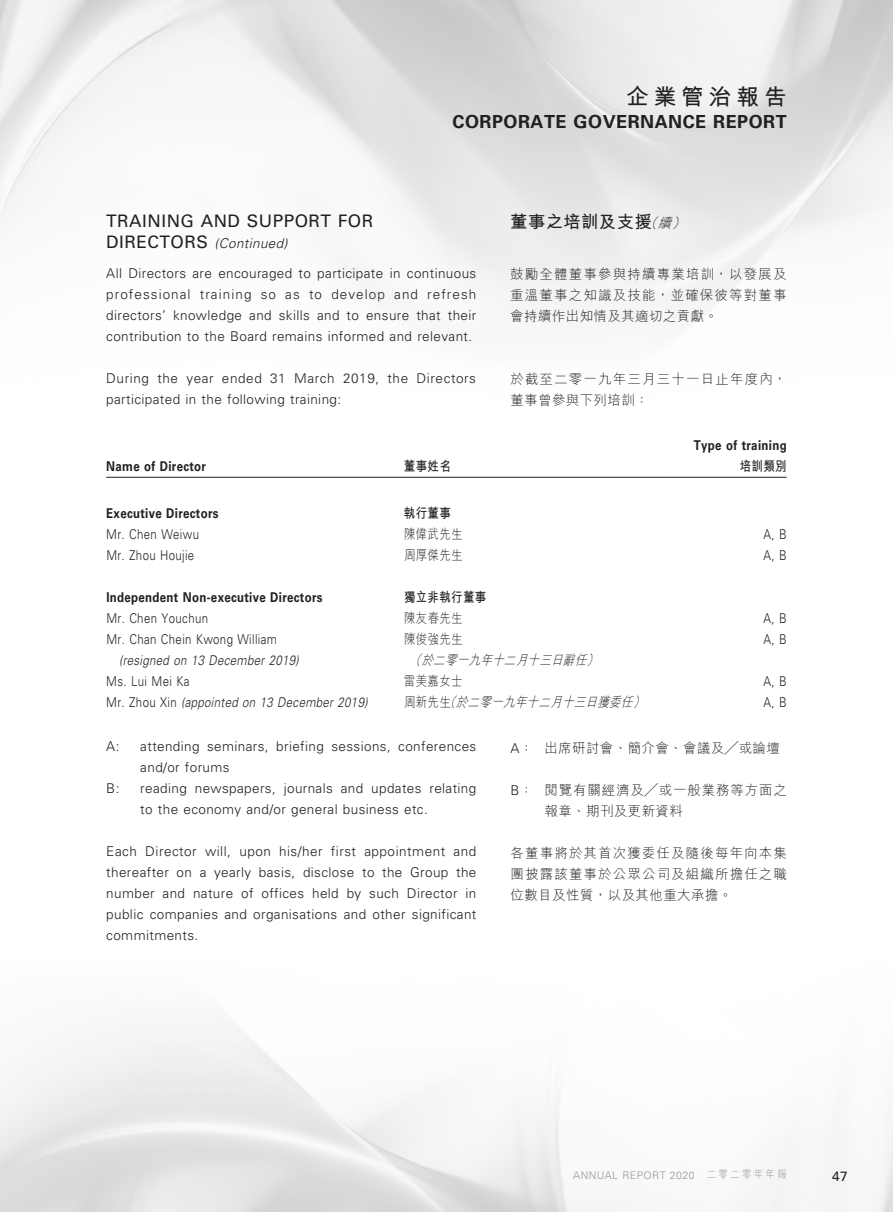
<style>
.page{position:relative;width:893px;height:1212px;background:#fff}
.page>*{position:absolute;margin:0;border:0;box-sizing:border-box;transform-origin:0 0}
.t1{font:700 22.5px "M Hei HK";letter-spacing:.23em;color:#231f20}
.t2{font:700 18px "Univers";letter-spacing:.03em;color:#231f20}
.t3{font:17.25px "Univers";color:#231f20}
.t4{font:700 17.25px "M Hei HK";letter-spacing:.03em;color:#231f20}
.t5{font:300 13.5px/21px "Univers";letter-spacing:.03em;color:#231f20}
.t6{font:300 13.5px/21px "M Hei HK";letter-spacing:.06em;color:#231f20;text-align:justify}
.t7{font:300 13.5px "Univers";letter-spacing:.03em;color:#231f20;scale:.85 1}
.t8{font:700 13.5px "Univers";letter-spacing:.03em;color:#231f20;scale:.85 1}
.t9{font:italic 300 13.5px "Univers";letter-spacing:.03em;color:#231f20;scale:.85 1}
.t10{font:italic 300 13.5px "M Hei HK";color:#231f20;scale:.85 1}
.t11{font:300 13.5px/21px "M Hei HK";letter-spacing:.085em;color:#231f20}
.t12{font:300 13.5px "M Hei HK";letter-spacing:.06em;color:#231f20;scale:.85 1}
.t13{font:300 13.5px "M Hei HK";letter-spacing:.03em;color:#231f20}
.t14{font:700 13.5px "M Hei HK";letter-spacing:.03em;color:#231f20;scale:.85 1}
.t15{font:italic 300 13.5px "Univers";letter-spacing:.03em;color:#231f20}
.t16{font:13.5px "Univers";color:#231f20}
.t17{font:300 10.5px "Univers";letter-spacing:.04em;color:#939598}
.s1{font-weight:300;font-style:italic;font-size:13.5px}
.s2{font-style:normal}
.s3{font-family:"Univers"}
.s4{font-family:"M Hei HK"}
</style>
<div class="page">
<hr style="left:106px;top:477px;width:298px;height:1px;background:#231f20">
<hr style="left:404px;top:477px;width:268px;height:1px;background:#231f20">
<hr style="left:672px;top:477px;width:115px;height:1px;background:#231f20">
<h1 class="t1" style="left:626px;top:81px;width:162px">企業管治報告</h1>
<h2 class="t2" style="left:453px;top:111px;width:336px">Corporate Governance Report</h2>
<p class="t3" style="left:106px;top:211px;width:23px">TRAINING</p>
<p class="t3" style="left:201px;top:211px;width:14px">AND</p>
<p class="t3" style="left:247px;top:211px;width:25px">SUPPORT</p>
<p class="t3" style="left:338px;top:211px;width:12px">FOR</p>
<p class="t3" style="left:106px;top:232px;width:25px">DIRECTORS</p>
<p class="t15" style="left:215px;top:236px;width:74px">(Continued)</p>
<p class="t5" style="left:106px;top:263px;width:372px;text-align:justify">All Directors are encouraged to participate in continuous professional training so as to develop and refresh directors’ knowledge and skills and to ensure that their contribution to the Board remains informed and relevant.</p>
<p class="t5" style="left:106px;top:368px;width:371px">During the year ended 31 March 2019, the Directors participated in the following training:</p>
<p class="t4" style="left:510px;top:209px;width:181px">董事之培訓及支援<span class="s1">（續）</span></p>
<p class="t6" style="left:510px;top:263px;width:278px">鼓勵全體董事參與持續專業培訓，以發展及重溫董事之知識及技能，並確保彼等對董事會持續作出知情及其適切之貢獻。</p>
<p class="t11" style="left:510px;top:368px;width:278px">於截至二零一九年三月三十一日止年度內，董事曾參與下列培訓：</p>
<p class="t8" style="left:694px;top:438px;width:111px">Type of training</p>
<p class="t8" style="left:106px;top:459px;width:119px">Name of Director</p>
<p class="t14" style="left:404px;top:457px;width:57px">董事姓名</p>
<p class="t14" style="left:740px;top:457px;width:57px">培訓類別</p>
<p class="t8" style="left:106px;top:505px;width:134px">Executive Directors</p>
<p class="t14" style="left:404px;top:503px;width:57px">執行董事</p>
<p class="t7" style="left:106px;top:526px;width:111px">Mr. Chen Weiwu</p>
<p class="t12" style="left:404px;top:524px;width:71px">陳偉武先生</p>
<p class="t7" style="left:763px;top:526px;width:29px">A, B</p>
<p class="t7" style="left:106px;top:547px;width:105px">Mr. Zhou Houjie</p>
<p class="t12" style="left:404px;top:545px;width:71px">周厚傑先生</p>
<p class="t7" style="left:763px;top:547px;width:29px">A, B</p>
<p class="t8" style="left:106px;top:589px;width:256px">Independent Non-executive Directors</p>
<p class="t14" style="left:404px;top:587px;width:98px">獨立非執行董事</p>
<p class="t7" style="left:106px;top:610px;width:121px">Mr. Chen Youchun</p>
<p class="t12" style="left:404px;top:608px;width:71px">陳友春先生</p>
<p class="t7" style="left:763px;top:610px;width:29px">A, B</p>
<p class="t7" style="left:106px;top:631px;width:202px">Mr. Chan Chein Kwong William</p>
<p class="t9" style="left:119px;top:652px;width:213px">(resigned on 13 December 2019)</p>
<p class="t12" style="left:404px;top:629px;width:71px">陳俊強先生</p>
<p class="t10" style="left:410px;top:650px;width:229px">（於二零一九年十二月十三日辭任）</p>
<p class="t7" style="left:763px;top:631px;width:29px">A, B</p>
<p class="t7" style="left:106px;top:673px;width:99px">Ms. Lui Mei Ka</p>
<p class="t12" style="left:404px;top:672px;width:71px">雷美嘉女士</p>
<p class="t7" style="left:763px;top:673px;width:29px">A, B</p>
<p class="t9" style="left:106px;top:694px;width:309px"><span class="s2">Mr. Zhou Xin</span> (appointed on 13 December 2019)</p>
<p class="t10" style="left:404px;top:693px;width:290px"><span class="s2">周新先生</span>（於二零一九年十二月十三日獲委任）</p>
<p class="t7" style="left:763px;top:694px;width:29px">A, B</p>
<p class="t5" style="left:106px;top:736px;width:15px">A:</p>
<p class="t5" style="left:140px;top:736px;width:338px">attending seminars, briefing sessions, conferences and/or forums</p>
<p class="t5" style="left:106px;top:778px;width:15px">B:</p>
<p class="t5" style="left:140px;top:778px;width:338px">reading newspapers, journals and updates relating to the economy and/or general business etc.</p>
<p class="t5" style="left:106px;top:841px;width:372px;text-align:justify">Each Director will, upon his/her first appointment and thereafter on a yearly basis, disclose to the Group the number and nature of offices held by such Director in public companies and organisations and other significant commitments.</p>
<p class="t13" style="left:510px;top:738px;width:271px"><span class="s3">A</span>： 出席研討會、簡介會、會議及╱或論壇</p>
<p class="t6" style="left:545px;top:779px;width:244px;text-indent:-34px"><span class="s3">B</span>： 閱覽有關經濟及╱或一般業務等方面之報章、期刊及更新資料</p>
<p class="t6" style="left:511px;top:842px;width:278px">各董事將於其首次獲委任及隨後每年向本集團披露該董事於公眾公司及組織所擔任之職位數目及性質，以及其他重大承擔。</p>
<p class="t17" style="left:573px;top:1168px;width:215px">ANNUAL REPORT 2020 <span class="s4">二零二零年年報</span></p>
<p class="t16" style="left:832px;top:1168px;width:17px">47</p>
</div>
